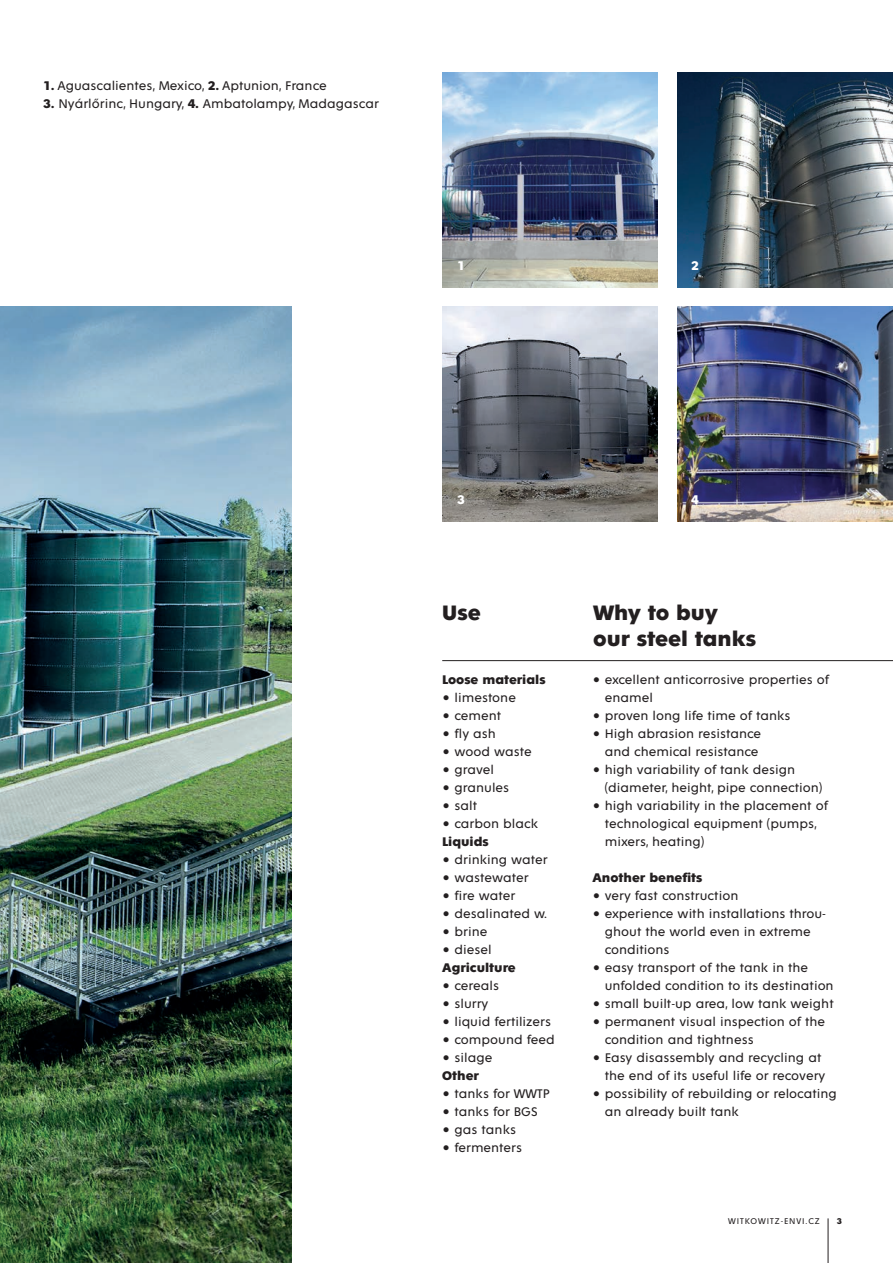
<style>
.page{position:relative;width:893px;height:1263px;background:#fff}
.page>*{position:absolute;margin:0;border:0;box-sizing:border-box;transform-origin:0 0}
.t1{font:700 22.5px/25.5px "Fenomen Sans";color:#231f20}
.t2{font:13.5px/18px "Fenomen Sans";color:#231f20}
.t3{font:700 13.5px/18px "Fenomen Sans";color:#231f20}
.t4{font:700 13.5px "Fenomen Sans";color:#fff}
.t5{font:9px "Fenomen Sans";letter-spacing:.1em;color:#231f20}
.t6{font:700 9px "Fenomen Sans";color:#231f20}
.s1{font-weight:700}
.s2{font-size:30px}
.s3{font-weight:400;font-size:30px}
.s4{font-weight:400}
</style>
<div class="page">
<img style="left:0;top:307px;width:291px;height:956px">
<img style="left:443px;top:73px;width:214px;height:214px">
<img style="left:678px;top:73px;width:215px;height:214px">
<img style="left:443px;top:307px;width:214px;height:214px">
<img style="left:678px;top:307px;width:214px;height:214px">
<hr style="left:442px;top:660px;width:451px;height:1px;background:#231f20">
<hr style="left:828px;top:1218px;width:1px;height:45px;background:#231f20">
<p class="t2" style="left:43px;top:77px;width:285px"><span class="s1">1.</span> Aguascalientes, Mexico, <span class="s1">2.</span> Aptunion, France</p>
<p class="t2" style="left:43px;top:95px;width:337px"><span class="s1">3.</span> Nyárlőrinc, Hungary, <span class="s1">4.</span> Ambatolampy, Madagascar</p>
<p class="t4" style="left:457px;top:258px;width:9px">1</p>
<p class="t4" style="left:691px;top:258px;width:9px">2</p>
<p class="t4" style="left:457px;top:492px;width:9px">3</p>
<p class="t4" style="left:691px;top:492px;width:9px">4</p>
<h1 class="t1" style="left:442px;top:600px;width:40px">Use</h1>
<h1 class="t1" style="left:593px;top:600px;width:164px">Why to buy our steel tanks</h1>
<p class="t3" style="left:442px;top:671px;width:105px">Loose materials</p>
<p class="t2" style="left:442px;top:689px;width:75px"><span class="s2">•</span> limestone</p>
<p class="t2" style="left:442px;top:707px;width:61px"><span class="s2">•</span> cement</p>
<p class="t2" style="left:442px;top:725px;width:55px"><span class="s2">•</span> fly ash</p>
<p class="t2" style="left:442px;top:743px;width:91px"><span class="s2">•</span> wood waste</p>
<p class="t2" style="left:442px;top:761px;width:53px"><span class="s2">•</span> gravel</p>
<p class="t2" style="left:442px;top:779px;width:69px"><span class="s2">•</span> granules</p>
<p class="t2" style="left:442px;top:797px;width:36px"><span class="s2">•</span> salt</p>
<p class="t2" style="left:442px;top:815px;width:98px"><span class="s2">•</span> carbon black<br><span class="s1">Liquids</span></p>
<p class="t2" style="left:442px;top:851px;width:107px"><span class="s2">•</span> drinking water</p>
<p class="t2" style="left:442px;top:869px;width:88px"><span class="s2">•</span> wastewater</p>
<p class="t2" style="left:442px;top:887px;width:74px"><span class="s2">•</span> fire water</p>
<p class="t2" style="left:442px;top:905px;width:106px"><span class="s2">•</span> desalinated w.</p>
<p class="t2" style="left:442px;top:923px;width:47px"><span class="s2">•</span> brine</p>
<p class="t3" style="left:442px;top:941px;width:75px"><span class="s3">•</span> <span class="s4">diesel<br></span>Agriculture</p>
<p class="t2" style="left:442px;top:977px;width:58px"><span class="s2">•</span> cereals</p>
<p class="t2" style="left:442px;top:995px;width:48px"><span class="s2">•</span> slurry</p>
<p class="t2" style="left:442px;top:1013px;width:110px"><span class="s2">•</span> liquid fertilizers</p>
<p class="t2" style="left:442px;top:1031px;width:114px"><span class="s2">•</span> compound feed</p>
<p class="t2" style="left:442px;top:1049px;width:52px"><span class="s2">•</span> silage<br><span class="s1">Other</span></p>
<p class="t2" style="left:442px;top:1085px;width:109px"><span class="s2">•</span> tanks for WWTP</p>
<p class="t2" style="left:442px;top:1103px;width:97px"><span class="s2">•</span> tanks for BGS</p>
<p class="t2" style="left:442px;top:1121px;width:75px"><span class="s2">•</span> gas tanks</p>
<p class="t2" style="left:442px;top:1139px;width:81px"><span class="s2">•</span> fermenters</p>
<p class="t2" style="left:605px;top:671px;width:226px;text-indent:-12px"><span class="s2">•</span> excellent anticorrosive properties of enamel</p>
<p class="t2" style="left:592px;top:707px;width:200px"><span class="s2">•</span> proven long life time of tanks</p>
<p class="t2" style="left:592px;top:725px;width:170px;text-align:right"><span class="s2">•</span> High abrasion resistance and chemical resistance</p>
<p class="t2" style="left:605px;top:761px;width:219px;text-indent:-12px"><span class="s2">•</span> high variability of tank design (diameter, height, pipe connection)</p>
<p class="t2" style="left:605px;top:797px;width:225px;text-indent:-12px"><span class="s2">•</span> high variability in the placement of technological equipment (pumps, mixers, heating)</p>
<p class="t3" style="left:592px;top:869px;width:112px">Another benefits</p>
<p class="t2" style="left:592px;top:887px;width:147px"><span class="s2">•</span> very fast construction</p>
<p class="t2" style="left:605px;top:905px;width:223px;text-indent:-12px"><span class="s2">•</span> experience with installations throu&shy;ghout the world even in extreme conditions</p>
<p class="t2" style="left:605px;top:959px;width:230px;text-indent:-12px"><span class="s2">•</span> easy transport of the tank in the unfolded condition to its destination</p>
<p class="t2" style="left:592px;top:995px;width:243px"><span class="s2">•</span> small built-up area, low tank weight</p>
<p class="t2" style="left:605px;top:1013px;width:222px;text-indent:-12px"><span class="s2">•</span> permanent visual inspection of the condition and tightness</p>
<p class="t2" style="left:592px;top:1049px;width:234px;text-align:right"><span class="s2">•</span> Easy disassembly and recycling at the end of its useful life or recovery</p>
<p class="t2" style="left:605px;top:1085px;width:234px;text-indent:-12px"><span class="s2">•</span> possibility of rebuilding or relocating an already built tank</p>
<p class="t5" style="left:728px;top:1216px;width:93px">WITKOWITZ-ENVI.CZ</p>
<p class="t6" style="left:837px;top:1216px;width:7px">3</p>
</div>
